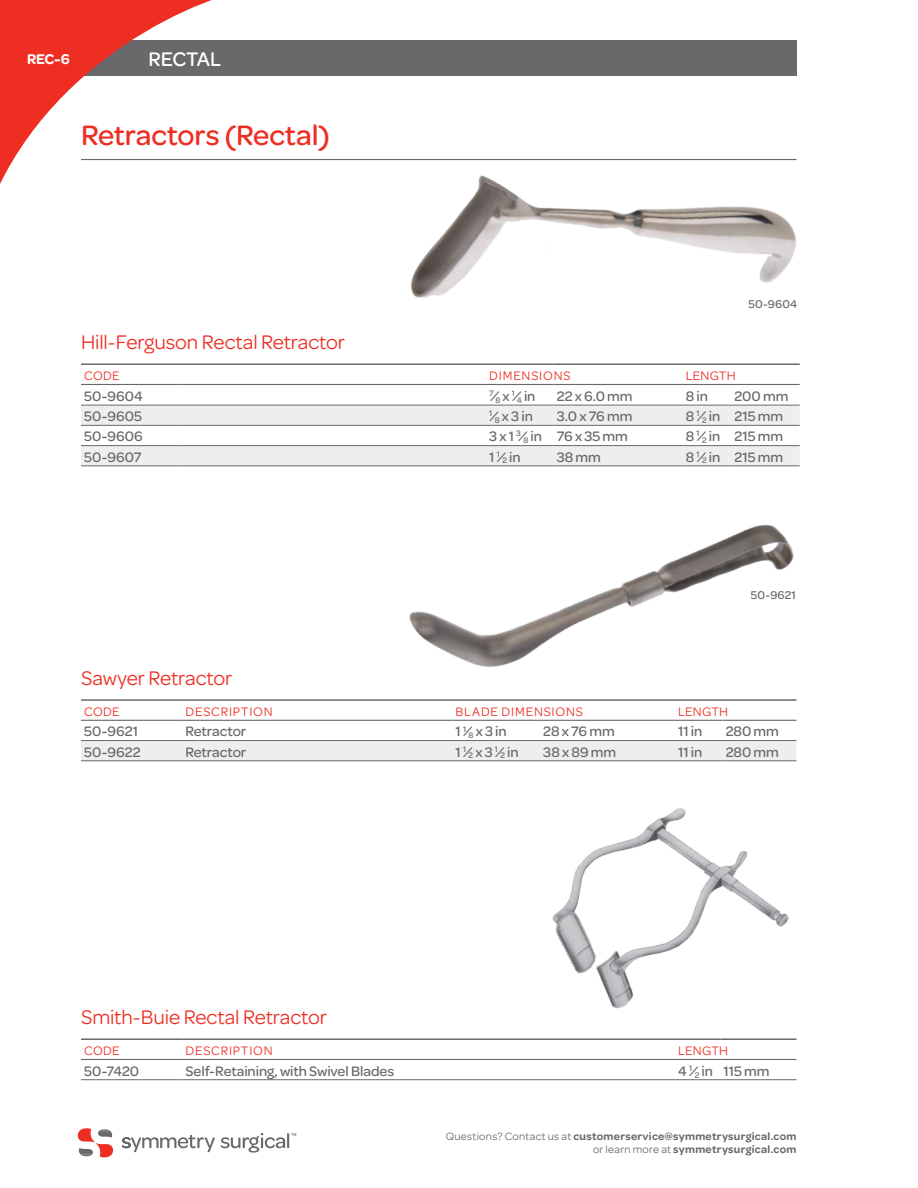
<style>
.page{position:relative;width:918px;height:1188px;background:#fff}
.page>*{position:absolute;margin:0;border:0;box-sizing:border-box;transform-origin:0 0}
.t1{font:500 30px "Omnes";letter-spacing:-.005em;color:#ee2e22}
.t2{font:21px "Omnes";letter-spacing:-.005em;color:#ee2e22}
.t3{font:500 21px "Omnes";letter-spacing:-.005em;color:#fff}
.t4{font:600 15px "Omnes";color:#fff}
.t5{font:500 14.7px "Omnes";color:#69696c}
.t6{font:13.2px "Omnes";letter-spacing:.055em;color:#ee2e22}
.t7{font:500 12px "Omnes";letter-spacing:.015em;color:#69696c}
.t8{font:600 11.25px/13.5px "Omnes";letter-spacing:.03em;color:#69696c;text-align:right}
.s1{font-weight:400}
</style>
<div class="page">
<svg style="left:122px;top:1133px;width:174px;height:20px"></svg>
<svg style="left:78px;top:1128px;width:35px;height:29px"></svg>
<div style="left:41px;top:41px;width:756px;height:35px;background:#69696c"></div>
<svg style="left:0;top:0;width:266px;height:184px"></svg>
<img style="left:373px;top:40px;width:424px;height:258px">
<img style="left:371px;top:383px;width:429px;height:338px">
<hr style="left:81px;top:159px;width:715px;height:1px;background:#69696c">
<svg style="left:81px;top:406px;width:719px;height:60px;fill:#eeeeef"></svg>
<hr style="left:81px;top:363px;width:101px;height:2px;background:#69696c">
<hr style="left:182px;top:363px;width:304px;height:2px;background:#69696c">
<hr style="left:486px;top:363px;width:68px;height:2px;background:#69696c">
<hr style="left:554px;top:363px;width:129px;height:2px;background:#69696c">
<hr style="left:683px;top:363px;width:48px;height:2px;background:#69696c">
<hr style="left:731px;top:363px;width:69px;height:2px;background:#69696c">
<hr style="left:81px;top:405px;width:101px;height:1px;background:#69696c">
<hr style="left:182px;top:405px;width:304px;height:1px;background:#69696c">
<hr style="left:486px;top:405px;width:68px;height:1px;background:#69696c">
<hr style="left:554px;top:405px;width:129px;height:1px;background:#69696c">
<hr style="left:683px;top:405px;width:48px;height:1px;background:#69696c">
<hr style="left:731px;top:405px;width:69px;height:1px;background:#69696c">
<hr style="left:81px;top:445px;width:101px;height:1px;background:#69696c">
<hr style="left:182px;top:445px;width:304px;height:1px;background:#69696c">
<hr style="left:486px;top:445px;width:68px;height:1px;background:#69696c">
<hr style="left:554px;top:445px;width:129px;height:1px;background:#69696c">
<hr style="left:683px;top:445px;width:48px;height:1px;background:#69696c">
<hr style="left:731px;top:445px;width:69px;height:1px;background:#69696c">
<hr style="left:81px;top:466px;width:101px;height:1px;background:#69696c">
<hr style="left:182px;top:466px;width:304px;height:1px;background:#69696c">
<hr style="left:486px;top:466px;width:68px;height:1px;background:#69696c">
<hr style="left:554px;top:466px;width:129px;height:1px;background:#69696c">
<hr style="left:683px;top:466px;width:48px;height:1px;background:#69696c">
<hr style="left:731px;top:466px;width:69px;height:1px;background:#69696c">
<hr style="left:81px;top:384px;width:101px;height:1px;background:#69696c">
<hr style="left:182px;top:384px;width:304px;height:1px;background:#69696c">
<hr style="left:486px;top:384px;width:68px;height:1px;background:#69696c">
<hr style="left:554px;top:384px;width:129px;height:1px;background:#69696c">
<hr style="left:683px;top:384px;width:48px;height:1px;background:#69696c">
<hr style="left:731px;top:384px;width:69px;height:1px;background:#69696c">
<hr style="left:81px;top:425px;width:101px;height:1px;background:#69696c">
<hr style="left:182px;top:425px;width:304px;height:1px;background:#69696c">
<hr style="left:486px;top:425px;width:68px;height:1px;background:#69696c">
<hr style="left:554px;top:425px;width:129px;height:1px;background:#69696c">
<hr style="left:683px;top:425px;width:48px;height:1px;background:#69696c">
<hr style="left:731px;top:425px;width:69px;height:1px;background:#69696c">
<hr style="left:81px;top:1038px;width:101px;height:2px;background:#69696c">
<hr style="left:182px;top:1038px;width:493px;height:2px;background:#69696c">
<hr style="left:81px;top:1079px;width:101px;height:1px;background:#69696c">
<hr style="left:182px;top:1079px;width:493px;height:1px;background:#69696c">
<hr style="left:675px;top:1079px;width:45px;height:1px;background:#69696c">
<hr style="left:720px;top:1079px;width:76px;height:1px;background:#69696c">
<hr style="left:81px;top:1059px;width:101px;height:1px;background:#69696c">
<hr style="left:182px;top:1059px;width:493px;height:1px;background:#69696c">
<div style="left:81px;top:741px;width:415px;height:20px;background:#eeeeef"></div>
<hr style="left:81px;top:699px;width:101px;height:2px;background:#69696c">
<hr style="left:182px;top:699px;width:270px;height:2px;background:#69696c">
<hr style="left:452px;top:699px;width:88px;height:2px;background:#69696c">
<hr style="left:540px;top:699px;width:135px;height:2px;background:#69696c">
<hr style="left:675px;top:699px;width:48px;height:2px;background:#69696c">
<hr style="left:723px;top:699px;width:73px;height:2px;background:#69696c">
<hr style="left:81px;top:740px;width:101px;height:1px;background:#69696c">
<hr style="left:182px;top:740px;width:270px;height:1px;background:#69696c">
<hr style="left:452px;top:740px;width:88px;height:1px;background:#69696c">
<hr style="left:81px;top:761px;width:101px;height:1px;background:#69696c">
<hr style="left:182px;top:761px;width:270px;height:1px;background:#69696c">
<hr style="left:452px;top:761px;width:88px;height:1px;background:#69696c">
<hr style="left:81px;top:720px;width:101px;height:1px;background:#69696c">
<hr style="left:182px;top:720px;width:270px;height:1px;background:#69696c">
<hr style="left:452px;top:720px;width:88px;height:1px;background:#69696c">
<hr style="left:540px;top:720px;width:135px;height:1px;background:#69696c">
<hr style="left:675px;top:720px;width:48px;height:1px;background:#69696c">
<hr style="left:723px;top:720px;width:73px;height:1px;background:#69696c">
<img style="left:496px;top:740px;width:301px;height:320px">
<p class="t4" style="left:27px;top:51px;width:44px">REC-6</p>
<h2 class="t3" style="left:148px;top:48px;width:74px">RECTAL</h2>
<h1 class="t1" style="left:81px;top:119px;width:250px">Retractors (Rectal)</h1>
<p class="t7" style="left:748px;top:297px;width:50px">50-9604</p>
<h2 class="t2" style="left:81px;top:331px;width:266px">Hill-Ferguson Rectal Retractor</h2>
<p class="t6" style="left:84px;top:368px;width:37px">CODE</p>
<p class="t6" style="left:489px;top:368px;width:83px">DIMENSIONS</p>
<p class="t6" style="left:686px;top:368px;width:52px">LENGTH</p>
<p class="t5" style="left:84px;top:388px;width:60px">50-9604</p>
<p class="t5" style="left:489px;top:388px;width:48px"><sup>7</sup>⁄<sub>8</sub> x <sup>1</sup>⁄<sub>4</sub> i n</p>
<p class="t5" style="left:557px;top:388px;width:77px">22 x 6.0 mm</p>
<p class="t5" style="left:686px;top:388px;width:24px">8 in</p>
<p class="t5" style="left:734px;top:388px;width:56px">200 mm</p>
<p class="t5" style="left:84px;top:408px;width:59px">50-9605</p>
<p class="t5" style="left:489px;top:408px;width:45px"><sup>1</sup>⁄<sub>8</sub> x 3 i n</p>
<p class="t5" style="left:557px;top:408px;width:77px">3.0 x 76 mm</p>
<p class="t5" style="left:686px;top:408px;width:99px">8 <sup>1</sup>⁄<sub>2</sub> in 215 mm</p>
<p class="t5" style="left:84px;top:428px;width:60px">50-9606</p>
<p class="t5" style="left:489px;top:428px;width:140px">3 x 1 <sup>3</sup>⁄<sub>8</sub> in 76 x 35 mm</p>
<p class="t5" style="left:686px;top:428px;width:99px">8 <sup>1</sup>⁄<sub>2</sub> in 215 mm</p>
<p class="t5" style="left:84px;top:448px;width:59px">50-9607</p>
<p class="t5" style="left:489px;top:448px;width:33px">1 <sup>1</sup>⁄<sub>2</sub> i n</p>
<p class="t5" style="left:557px;top:448px;width:46px">38 mm</p>
<p class="t5" style="left:686px;top:448px;width:99px">8 <sup>1</sup>⁄<sub>2</sub> in 215 mm</p>
<p class="t7" style="left:751px;top:588px;width:47px">50-9621</p>
<h2 class="t2" style="left:81px;top:667px;width:153px">Sawyer Retractor</h2>
<p class="t6" style="left:84px;top:704px;width:37px">CODE</p>
<p class="t6" style="left:185px;top:704px;width:89px">DESCRIPTION</p>
<p class="t6" style="left:455px;top:704px;width:129px">BLADE DIMENSIONS</p>
<p class="t6" style="left:678px;top:704px;width:52px">LENGTH</p>
<p class="t5" style="left:84px;top:723px;width:55px">50-9621</p>
<p class="t5" style="left:185px;top:723px;width:62px">Retractor</p>
<p class="t5" style="left:455px;top:723px;width:53px">1 <sup>1</sup>⁄<sub>8</sub> x 3 i n</p>
<p class="t5" style="left:543px;top:723px;width:73px">28 x 76 mm</p>
<p class="t5" style="left:678px;top:723px;width:26px">11 in</p>
<p class="t5" style="left:726px;top:723px;width:55px">280 mm</p>
<p class="t5" style="left:84px;top:743px;width:58px">50-9622</p>
<p class="t5" style="left:185px;top:743px;width:62px">Retractor</p>
<p class="t5" style="left:455px;top:743px;width:65px">1 <sup>1</sup>⁄<sub>2</sub> x 3 <sup>1</sup>⁄<sub>2</sub> i n</p>
<p class="t5" style="left:543px;top:743px;width:74px">38 x 89 mm</p>
<p class="t5" style="left:678px;top:743px;width:26px">11 in</p>
<p class="t5" style="left:726px;top:743px;width:55px">280 mm</p>
<h2 class="t2" style="left:81px;top:1006px;width:247px">Smith-Buie Rectal Retractor</h2>
<p class="t6" style="left:84px;top:1043px;width:37px">CODE</p>
<p class="t6" style="left:185px;top:1043px;width:89px">DESCRIPTION</p>
<p class="t6" style="left:678px;top:1043px;width:52px">LENGTH</p>
<p class="t5" style="left:84px;top:1063px;width:57px">50-7420</p>
<p class="t5" style="left:185px;top:1063px;width:210px">Self-Retaining, with Swivel Blades</p>
<p class="t5" style="left:678px;top:1063px;width:93px">4 <sup>1</sup>⁄<sub>2</sub> in 115 mm</p>
<p class="t8" style="left:446px;top:1129px;width:352px"><span class="s1">Questions? Contact us at</span> customerservice@symmetrysurgical.com <span class="s1">or learn more at</span> symmetrysurgical.com</p>
</div>
